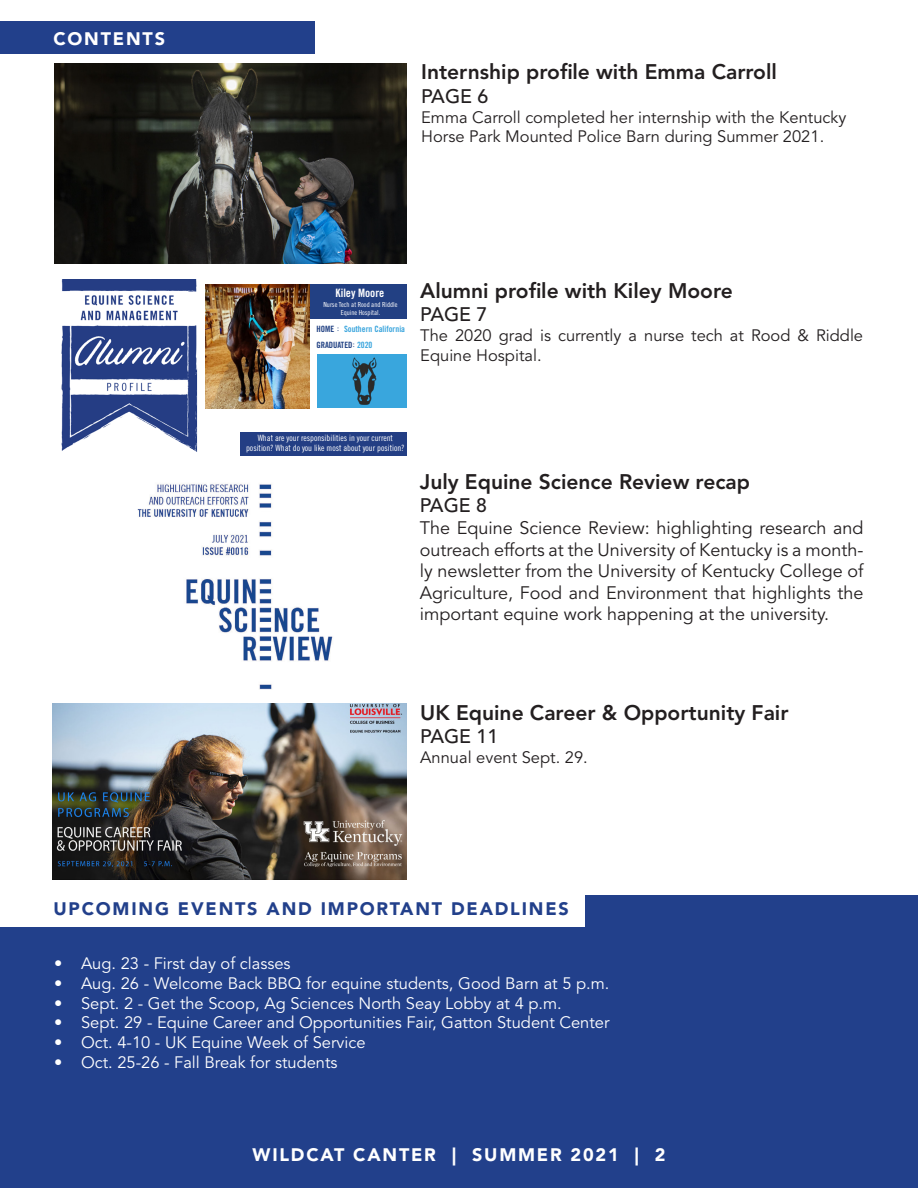
<style>
.page{position:relative;width:918px;height:1188px;background:#fff}
.page>*{position:absolute;margin:0;border:0;box-sizing:border-box;transform-origin:0 0}
.t1{font:800 21px "Avenir LT Std";color:#231f20}
.t2{font:500 19.5px "Avenir LT Std";color:#231f20}
.t3{font:18px/21.6px "Avenir LT Std";color:#231f20;text-align:justify}
.t4{font:900 18px "Avenir LT Std";letter-spacing:.1em;color:#22408b}
.t5{font:900 18px "Avenir LT Std";letter-spacing:.1em;color:#fff}
.t6{font:16.5px "Avenir LT Std";color:#fff}
.t7{font:16.5px/19.8px "Avenir LT Std";color:#231f20}
.t8{font:11.55px "Trade Gothic LT Pro Bd Cn 20";color:#fff}
.t9{font:8.7px/10.4px "Trade Gothic LT Pro Cn 18";color:#fff;text-align:center}
.t10{font:8.7px/16.2px "Trade Gothic LT Pro Bd Cn 20";color:#3aa5dd}
.t11{font:6.9px/8.4px "Trade Gothic LT Pro Cn 18";color:#fff;text-align:center}
.s1{color:#214183}
.s2{font-family:"Minion Pro";color:#214183}
</style>
<div class="page">
<div style="left:0;top:896px;width:918px;height:292px;background:#22408b"></div>
<div style="left:0;top:22px;width:315px;height:32px;background:#22408b"></div>
<div style="left:0;top:894px;width:585px;height:33px;background:#fff"></div>
<img style="left:54px;top:64px;width:353px;height:200px">
<img style="left:61px;top:279px;width:164px;height:173px">
<div style="left:206px;top:285px;width:201px;height:34px;background:#224083"></div>
<div style="left:241px;top:432px;width:166px;height:23px;background:#233e84"></div>
<img style="left:206px;top:285px;width:104px;height:123px">
<div style="left:317px;top:355px;width:90px;height:53px;background:#39a6dd"></div>
<img style="left:352px;top:357px;width:25px;height:48px">
<img style="left:53px;top:704px;width:353px;height:176px">
<img style="left:137px;top:484px;width:196px;height:205px">
<p class="t5" style="left:53px;top:28px;width:113px">CONTENTS</p>
<p class="t1" style="left:421px;top:60px;width:357px">Internship profile with Emma Carroll</p>
<p class="t2" style="left:421px;top:85px;width:69px">PAGE 6</p>
<p class="t7" style="left:421px;top:108px;width:427px">Emma Carroll completed her internship with the Kentucky<br>Horse Park Mounted Police Barn during Summer 2021.</p>
<p class="t8" style="left:336px;top:285px;width:50px">Kiley Moore</p>
<p class="t11" style="left:324px;top:300px;width:75px">Nurse Tech at Rood and Riddle<br>Equine Hospital.</p>
<p class="t10" style="left:316px;top:320px;width:90px"><span class="s1">HOME</span> <span class="s2">:</span> Southern California<br><span class="s1">GRADUATED</span><span class="s2">:</span> 2020</p>
<p class="t1" style="left:420px;top:278px;width:314px">Alumni profile with Kiley Moore</p>
<p class="t2" style="left:420px;top:303px;width:69px">PAGE 7</p>
<p class="t7" style="left:420px;top:326px;width:444px">The 2020 grad is currently a nurse tech at Rood &amp; Riddle<br>Equine Hospital.</p>
<p class="t9" style="left:246px;top:433px;width:160px">What are your responsibilities in your current position? What do you like most about your position?</p>
<p class="t1" style="left:420px;top:469px;width:332px">July Equine Science Review recap</p>
<p class="t2" style="left:420px;top:494px;width:69px">PAGE 8</p>
<p class="t3" style="left:420px;top:517px;width:445px">The Equine Science Review: highlighting research and outreach efforts at the University of Kentucky is a month&shy;ly newsletter from the University of Kentucky College of Agriculture, Food and Environment that highlights the important equine work happening at the university.</p>
<p class="t1" style="left:420px;top:700px;width:370px">UK Equine Career &amp; Opportunity Fair</p>
<p class="t2" style="left:420px;top:725px;width:80px">PAGE 11</p>
<p class="t7" style="left:420px;top:748px;width:169px">Annual event Sept. 29.</p>
<p class="t4" style="left:53px;top:898px;width:517px">UPCOMING EVENTS AND IMPORTANT DEADLINES</p>
<p class="t6" style="left:54px;top:954px;width:238px">• Aug. 23 - First day of classes</p>
<p class="t6" style="left:54px;top:974px;width:557px">• Aug. 26 - Welcome Back BBQ for equine students, Good Barn at 5 p.m.</p>
<p class="t6" style="left:54px;top:993px;width:509px">• Sept. 2 - Get the Scoop, Ag Sciences North Seay Lobby at 4 p.m.</p>
<p class="t6" style="left:54px;top:1013px;width:557px">• Sept. 29 - Equine Career and Opportunities Fair, Gatton Student Center</p>
<p class="t6" style="left:54px;top:1033px;width:313px">• Oct. 4-10 - UK Equine Week of Service</p>
<p class="t6" style="left:54px;top:1053px;width:285px">• Oct. 25-26 - Fall Break for students</p>
<p class="t5" style="left:253px;top:1144px;width:414px">WILDCAT CANTER | SUMMER 2021 | 2</p>
</div>
